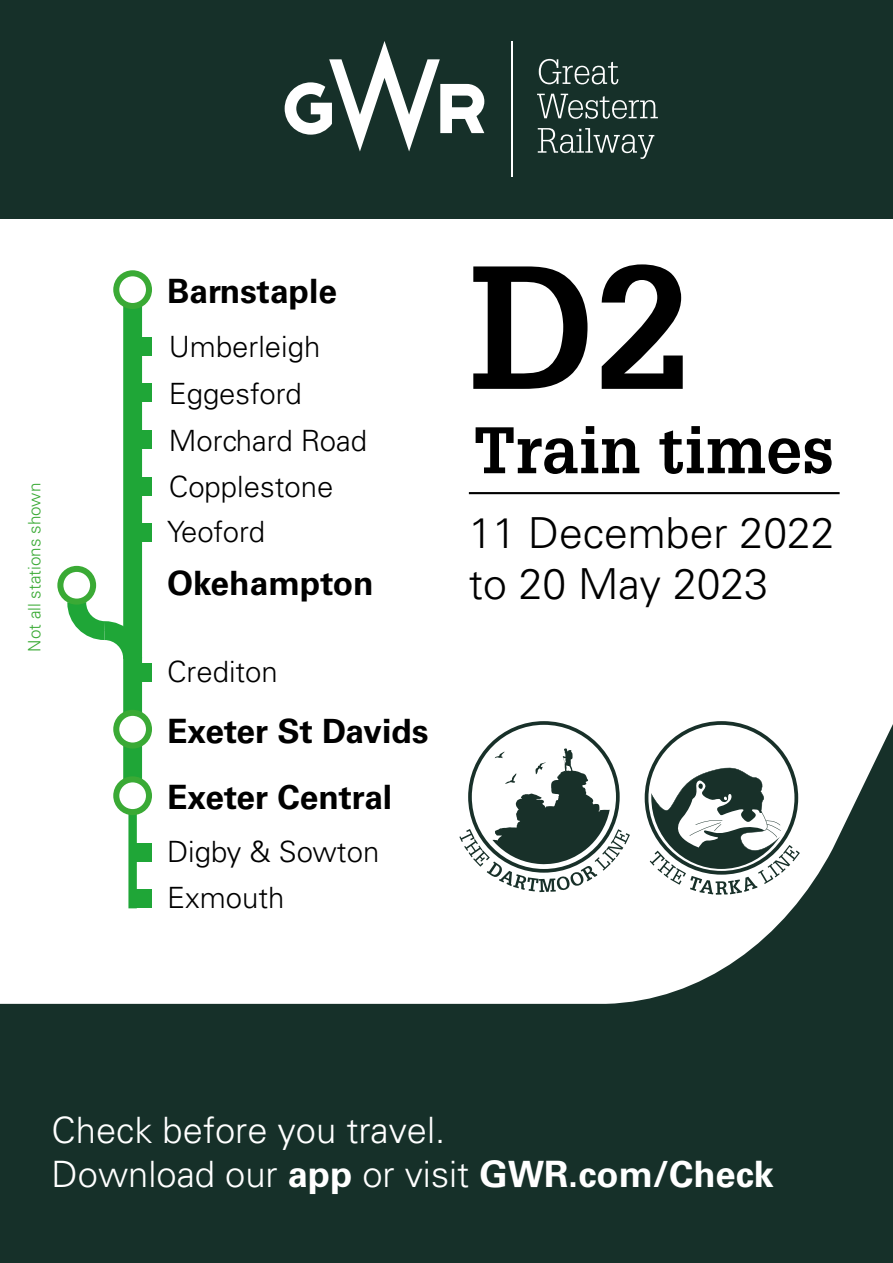
<style>
.page{position:relative;width:893px;height:1263px;background:#fff}
.page>*{position:absolute;margin:0;border:0;box-sizing:border-box;transform-origin:0 0}
.t1{font:700 170.85px "Glypha LT Std";color:#000}
.t2{font:700 64.05px "Glypha LT Std";color:#000}
.t3{font:300 42.75px/51.3px "Univers LT Std";color:#000}
.t4{font:300 36.3px/43.7px "Univers LT Std";color:#fff}
.t5{font:700 33.45px "Univers LT Std";color:#000}
.t6{font:300 29.25px/46.7px "Univers LT Std";color:#000}
.t7{font:300 17.1px "Univers LT Pro 45";color:#3aaa35}
.s1{font-weight:700}
</style>
<div class="page">
<div style="left:0;top:0;width:893px;height:218px;background:#163029"></div>
<hr style="left:469px;top:492px;width:371px;height:2px;background:#000">
<svg style="left:0;top:682px;width:893px;height:581px;fill:#163029"></svg>
<svg style="left:539px;top:59px;width:79px;height:25px"></svg>
<hr style="left:511px;top:42px;width:1px;height:135px;background:#fff">
<svg style="left:537px;top:94px;width:121px;height:25px"></svg>
<svg style="left:538px;top:128px;width:116px;height:31px"></svg>
<svg style="left:285px;top:41px;width:199px;height:111px"></svg>
<div style="left:128px;top:796px;width:9px;height:112px;background:#1fa637"></div>
<div style="left:123px;top:290px;width:19px;height:506px;background:#1fa637"></div>
<div style="left:113px;top:270px;width:39px;height:39px;background:#3aaa35;border-radius:50%"></div>
<div style="left:119px;top:276px;width:27px;height:27px;background:#fff;border-radius:50%"></div>
<div style="left:113px;top:710px;width:39px;height:38px;background:#3aaa35;border-radius:50%"></div>
<div style="left:119px;top:716px;width:27px;height:26px;background:#fff;border-radius:50%"></div>
<div style="left:113px;top:776px;width:39px;height:39px;background:#3aaa35;border-radius:50%"></div>
<div style="left:119px;top:782px;width:27px;height:27px;background:#fff;border-radius:50%"></div>
<div style="left:133px;top:430px;width:19px;height:19px;background:#1fa637"></div>
<div style="left:133px;top:477px;width:19px;height:18px;background:#1fa637"></div>
<div style="left:133px;top:523px;width:19px;height:19px;background:#1fa637"></div>
<div style="left:133px;top:663px;width:19px;height:19px;background:#1fa637"></div>
<div style="left:133px;top:337px;width:19px;height:19px;background:#1fa637"></div>
<div style="left:133px;top:383px;width:19px;height:19px;background:#1fa637"></div>
<div style="left:133px;top:889px;width:19px;height:19px;background:#1fa637"></div>
<div style="left:133px;top:843px;width:19px;height:19px;background:#1fa637"></div>
<svg style="left:67px;top:584px;width:76px;height:93px"></svg>
<div style="left:57px;top:566px;width:39px;height:39px;background:#3aaa35;border-radius:50%"></div>
<div style="left:63px;top:572px;width:27px;height:27px;background:#fff;border-radius:50%"></div>
<svg style="left:459px;top:721px;width:171px;height:171px"></svg>
<svg style="left:645px;top:721px;width:155px;height:174px"></svg>
<p class="t7" style="left:23px;top:652px;width:170px;rotate:-90deg">Not all stations shown</p>
<p class="t5" style="left:167px;top:271px;width:171px">Barnstaple</p>
<p class="t6" style="left:169px;top:324px;width:153px">Umberleigh</p>
<p class="t6" style="left:169px;top:370px;width:134px">Eggesford</p>
<p class="t6" style="left:169px;top:417px;width:200px">Morchard Road<br>Copplestone</p>
<p class="t6" style="left:167px;top:508px;width:100px">Yeoford</p>
<p class="t5" style="left:167px;top:563px;width:208px">Okehampton</p>
<p class="t6" style="left:167px;top:648px;width:112px">Crediton</p>
<p class="t5" style="left:167px;top:711px;width:263px">Exeter St Davids</p>
<p class="t5" style="left:167px;top:777px;width:227px">Exeter Central</p>
<p class="t6" style="left:167px;top:828px;width:214px">Digby &amp; Sowton</p>
<p class="t6" style="left:167px;top:875px;width:119px">Exmouth</p>
<h1 class="t1" style="left:469px;top:222px;width:223px">D2</h1>
<h2 class="t2" style="left:473px;top:411px;width:362px">Train times</h2>
<h3 class="t3" style="left:469px;top:507px;width:367px">11 December 2022 to 20 May 2023</h3>
<p class="t4" style="left:52px;top:1108px;width:724px">Check before you travel.<br>Download our <span class="s1">app</span> or visit <span class="s1">GWR.com/Check</span></p>
</div>
